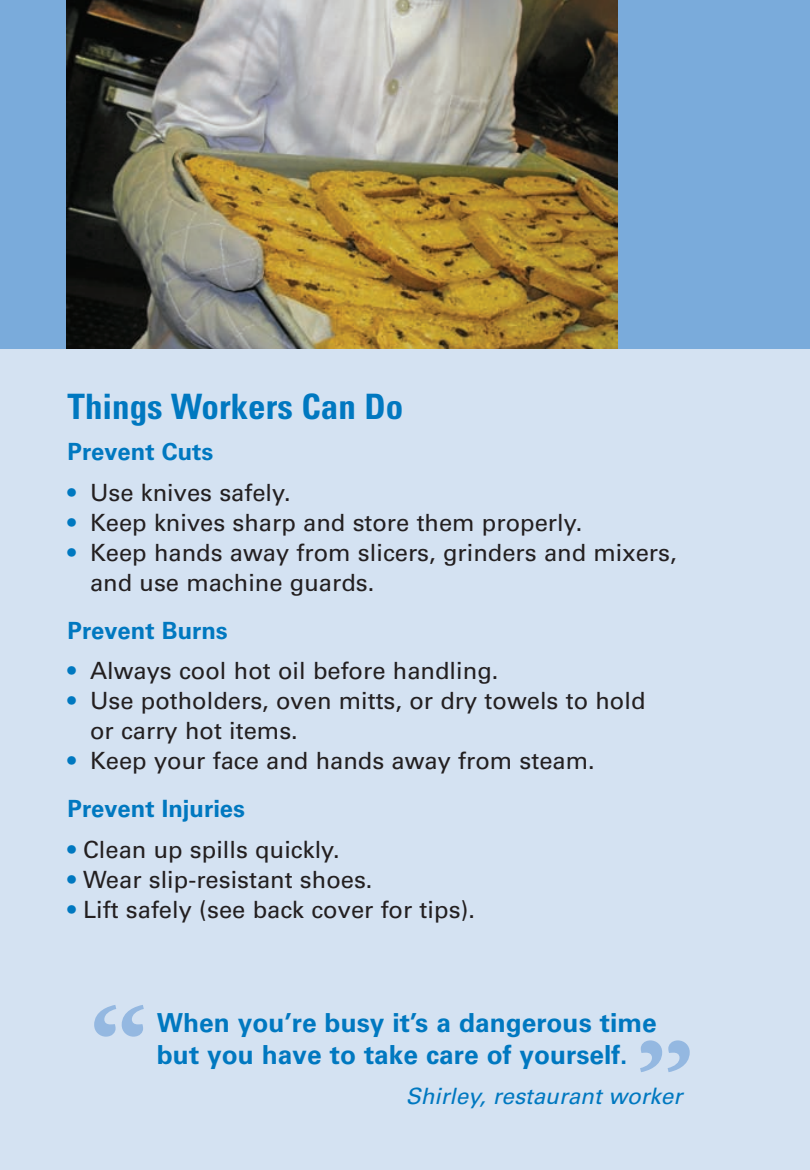
<style>
.page{position:relative;width:810px;height:1170px;background:#d4e2f2}
.page>*{position:absolute;margin:0;border:0;box-sizing:border-box;transform-origin:0 0}
.t1{font:900 85px "Galliard";color:#94b8e1}
.t2{font:700 condensed 35px "Univers";color:#0078c0}
.t3{font:700 26.25px/32.5px "Univers";color:#0078c0}
.t4{font:23.75px/30px "Univers";color:#231f20}
.t5{font:700 23.75px "Univers";color:#0078c0}
.t6{font:italic 22.5px "Univers";color:#0078c0}
.s1{color:#0078c0}
.s2{font-weight:700;color:#0078c0}
</style>
<div class="page">
<div style="left:0;top:0;width:810px;height:349px;background:#7aabdb"></div>
<img style="left:67px;top:0;width:550px;height:349px">
<h2 class="t2" style="left:68px;top:394px;width:337px">Things Workers Can Do</h2>
<p class="t5" style="left:68px;top:443px;width:147px">Prevent Cuts</p>
<p class="t4" style="left:68px;top:479px;width:225px"><span class="s1">•</span> Use knives safely.</p>
<p class="t4" style="left:68px;top:509px;width:516px"><span class="s1">•</span> Keep knives sharp and store them properly.</p>
<p class="t4" style="left:90px;top:539px;width:588px;text-indent:-23px"><span class="s1">•</span> Keep hands away from slicers, grinders and mixers, and use machine guards.</p>
<p class="t5" style="left:68px;top:622px;width:162px">Prevent Burns</p>
<p class="t4" style="left:68px;top:658px;width:432px"><span class="s1">•</span> Always cool hot oil before handling.</p>
<p class="t4" style="left:90px;top:688px;width:557px;text-indent:-23px"><span class="s1">•</span> Use potholders, oven mitts, or dry towels to hold or carry hot items.</p>
<p class="t4" style="left:68px;top:739px;width:529px;line-height:48px"><span class="s1">•</span> Keep your face and hands away from steam.<br><span class="s2">Prevent Injuries</span></p>
<p class="t4" style="left:68px;top:837px;width:274px"><span class="s1">•</span> Clean up spills quickly.</p>
<p class="t4" style="left:68px;top:867px;width:307px"><span class="s1">•</span> Wear slip-resistant shoes.</p>
<p class="t4" style="left:68px;top:897px;width:409px"><span class="s1">•</span> Lift safely (see back cover for tips).</p>
<h1 class="t1" style="left:93px;top:1002px;width:54px">“</h1>
<p class="t3" style="left:157px;top:1009px;width:501px">When you’re busy it’s a dangerous time but you have to take care of yourself.</p>
<p class="t6" style="left:406px;top:1088px;width:278px">Shirley, restaurant worker</p>
<h1 class="t1" style="left:639px;top:1038px;width:54px">”</h1>
</div>
